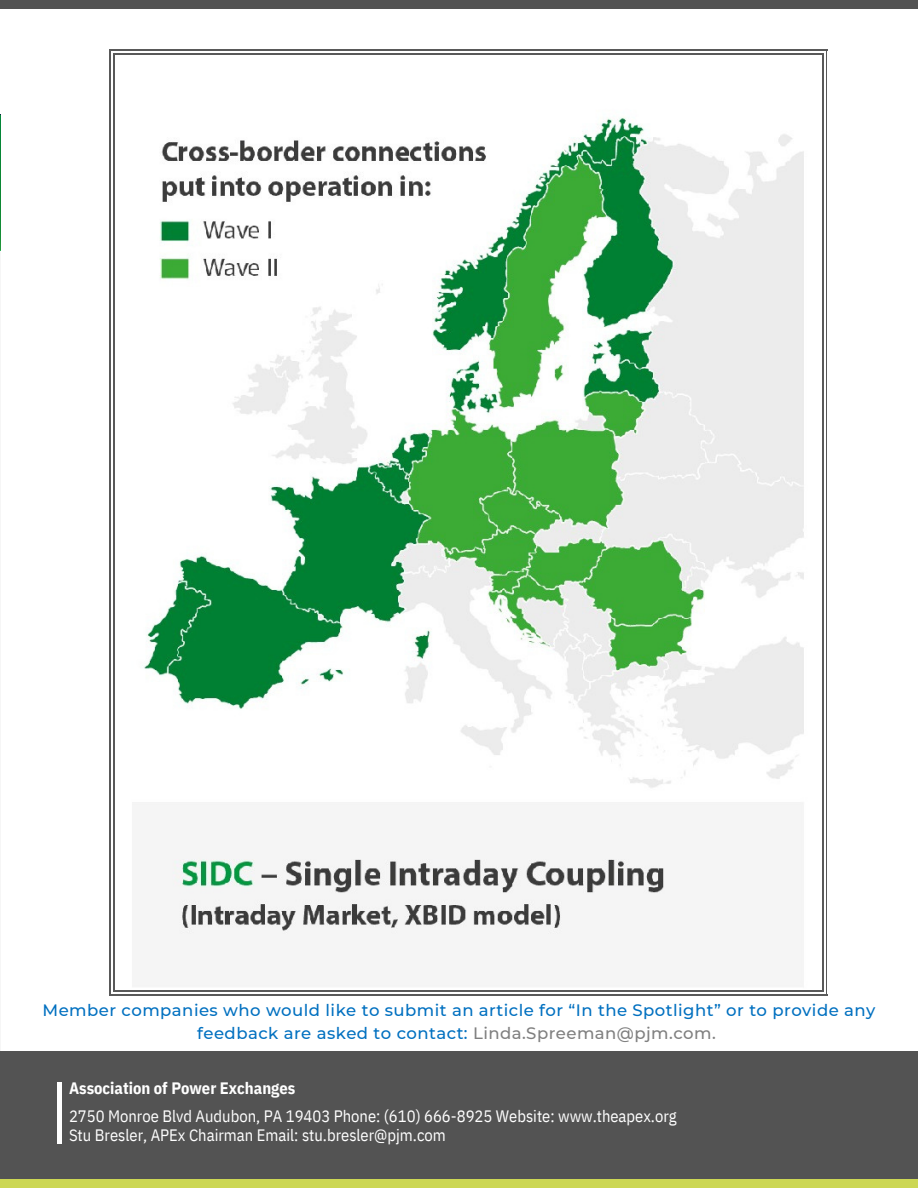
<style>
.page{position:relative;width:918px;height:1188px;background:#fff}
.page>*{position:absolute;margin:0;border:0;box-sizing:border-box;transform-origin:0 0}
.t1{font:500 16.5px/22.5px "Montserrat";letter-spacing:.03em;color:#0070c0;text-align:center}
.t2{font:16.5px/19.2px "IBM Plex Sans Cond";color:#fff}
.t3{font:700 16.5px "IBM Plex Sans Cond";color:#fff}
.s1{color:#7f7f7f}
</style>
<div class="page">
<hr style="left:0;top:249px;width:1px;height:928px;background:#f6f6f6">
<hr style="left:0;top:115px;width:1px;height:135px;background:#009e36">
<div style="left:0;top:0;width:918px;height:9px;background:#535353"></div>
<img style="left:114px;top:70px;width:714px;height:926px">
<svg style="left:109px;top:49px;width:5px;height:6px"></svg>
<hr style="left:114px;top:49px;width:708px;height:2px;background:#595959">
<hr style="left:114px;top:53px;width:708px;height:2px;background:#595959">
<svg style="left:822px;top:49px;width:5px;height:6px"></svg>
<hr style="left:109px;top:55px;width:2px;height:935px;background:#595959">
<hr style="left:113px;top:55px;width:1px;height:935px;background:#595959">
<hr style="left:825px;top:55px;width:2px;height:935px;background:#595959">
<hr style="left:824px;top:55px;width:1px;height:935px;background:#fff">
<hr style="left:822px;top:55px;width:2px;height:935px;background:#595959">
<svg style="left:109px;top:990px;width:5px;height:6px"></svg>
<hr style="left:114px;top:994px;width:708px;height:2px;background:#595959">
<hr style="left:114px;top:992px;width:708px;height:2px;background:#fff">
<hr style="left:114px;top:990px;width:708px;height:2px;background:#595959">
<svg style="left:822px;top:990px;width:5px;height:6px"></svg>
<div style="left:0;top:1179px;width:918px;height:9px;background:#ccd754"></div>
<div style="left:1px;top:1051px;width:917px;height:128px;background:#535353"></div>
<hr style="left:57px;top:1082px;width:4px;height:62px;background:#fff">
<p class="t1" style="left:43px;top:999px;width:834px">Member companies who would like to submit an article for “In the Spotlight” or to provide any feedback are asked to contact: <span class="s1">Linda.Spreeman@pjm.com.</span></p>
<p class="t3" style="left:69px;top:1075px;width:228px">Association of Power Exchanges</p>
<p class="t2" style="left:69px;top:1105px;width:609px">2750 Monroe Blvd Audubon, PA 19403 Phone: (610) 666-8925 Website: www.theapex.org<br>Stu Bresler, APEx Chairman Email: stu.bresler@pjm.com</p>
</div>
